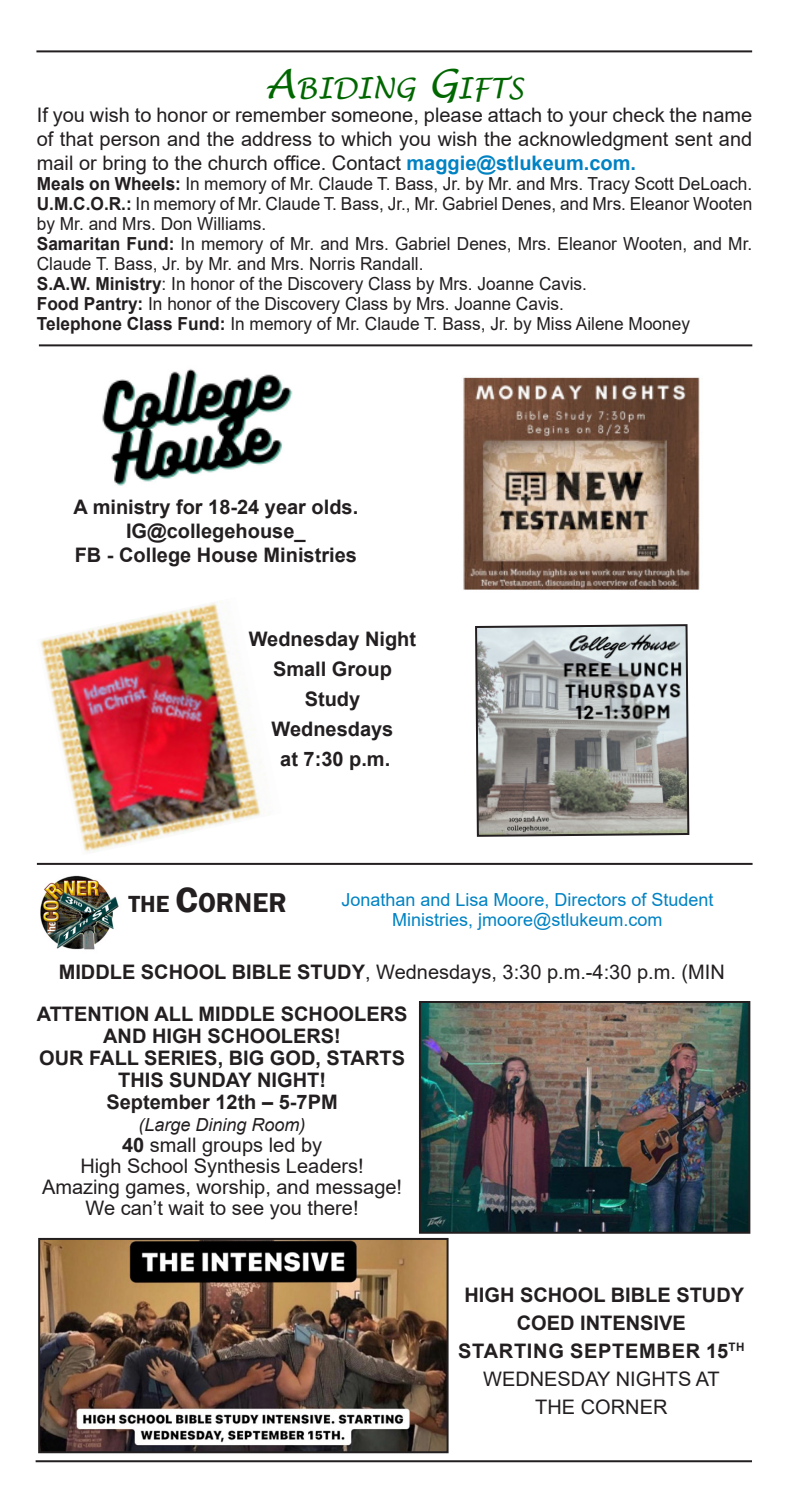
<style>
.page{position:relative;width:792px;height:1512px;background:#fff}
.page>*{position:absolute;margin:0;border:0;box-sizing:border-box;transform-origin:0 0}
.t1{font:italic 28px "Lucida Handwriting";color:#060}
.t2{font:600 28px "Franklin Gothic";color:#231f20}
.t3{font:20px/24px "Arial";color:#231f20;text-align:justify}
.t4{font:700 20px/22px "Arial";color:#231f20;text-align:center}
.t5{font:700 20px "Arial";letter-spacing:.035em;color:#231f20}
.t6{font:18px/20px "Arial";color:#231f20;scale:.96 1}
.t7{font:18px/20px "Arial";color:#0082c3;text-align:center}
.t8{font:italic 18px "Arial";color:#231f20}
.s1{font-size:40px}
.s2{font-weight:700;color:#0082c3}
.s3{font-weight:700}
.s4{font-size:24px}
.s5{font-size:36px}
</style>
<div class="page">
<hr style="left:36px;top:50px;width:716px;height:2px;background:#231f20">
<img style="left:40px;top:875px;width:79px;height:75px">
<hr style="left:39px;top:344px;width:713px;height:2px;background:#231f20">
<hr style="left:36px;top:1460px;width:716px;height:2px;background:#231f20">
<hr style="left:37px;top:863px;width:716px;height:2px;background:#231f20">
<svg style="left:475px;top:624px;width:215px;height:213px;background:#989a98"></svg>
<img style="left:41px;top:1241px;width:405px;height:209px">
<div style="left:38px;top:1238px;width:411px;height:215px;border:2px solid #231f20"></div>
<img style="left:102px;top:369px;width:191px;height:117px">
<img style="left:463px;top:377px;width:237px;height:213px">
<img style="left:40px;top:601px;width:223px;height:251px">
<img style="left:422px;top:1004px;width:325px;height:227px">
<div style="left:419px;top:1001px;width:331px;height:233px;border:2px solid #231f20"></div>
<p class="t1" style="left:266px;top:72px;width:260px"><span class="s1">A</span>biding <span class="s1">G</span>ifts</p>
<p class="t3" style="left:37px;top:103px;width:717px">If you wish to honor or remember someone, please attach to your check the name of that person and the address to which you wish the acknowledgment sent and mail or bring to the church office. Contact <span class="s2">maggie@stlukeum.com.</span></p>
<p class="t6" style="left:37px;top:174px;width:747px"><span class="s3">Meals on Wheels:</span> In memory of Mr. Claude T. Bass, Jr. by Mr. and Mrs. Tracy Scott DeLoach.</p>
<p class="t6" style="left:37px;top:194px;width:747px"><span class="s3">U.M.C.O.R.:</span> In memory of Mr. Claude T. Bass, Jr., Mr. Gabriel Denes, and Mrs. Eleanor Wooten by Mr. and Mrs. Don Williams.</p>
<p class="t6" style="left:37px;top:234px;width:747px"><span class="s3">Samaritan Fund:</span> In memory of Mr. and Mrs. Gabriel Denes, Mrs. Eleanor Wooten, and Mr.<br>Claude T. Bass, Jr. by Mr. and Mrs. Norris Randall.</p>
<p class="t6" style="left:37px;top:274px;width:575px"><span class="s3">S.A.W. Ministry</span>: In honor of the Discovery Class by Mrs. Joanne Cavis.</p>
<p class="t6" style="left:37px;top:294px;width:551px"><span class="s3">Food Pantry:</span> In honor of the Discovery Class by Mrs. Joanne Cavis.</p>
<p class="t6" style="left:37px;top:314px;width:682px"><span class="s3">Telephone Class Fund:</span> In memory of Mr. Claude T. Bass, Jr. by Miss Ailene Mooney</p>
<p class="t4" style="left:73px;top:496px;width:286px">A ministry for 18-24 year olds.</p>
<p class="t4" style="left:126px;top:520px;width:181px">IG@collegehouse_</p>
<p class="t4" style="left:75px;top:544px;width:284px">FB - College House Ministries</p>
<p class="t4" style="left:249px;top:628px;width:169px">Wednesday Night</p>
<p class="t4" style="left:273px;top:658px;width:120px">Small Group</p>
<p class="t4" style="left:305px;top:688px;width:57px">Study</p>
<p class="t4" style="left:272px;top:718px;width:123px">Wednesdays</p>
<p class="t4" style="left:280px;top:748px;width:112px">at 7:30 p.m.</p>
<p class="t2" style="left:128px;top:885px;width:160px"><span class="s4">THE</span> <span class="s5">C</span>ORNER</p>
<p class="t7" style="left:341px;top:889px;width:374px">Jonathan and Lisa Moore, Directors of Student<br>Ministries, jmoore@stlukeum.com</p>
<p class="t3" style="left:59px;top:960px;width:668px"><span class="s3">MIDDLE SCHOOL BIBLE STUDY</span>, Wednesdays, 3:30 p.m.-4:30 p.m. (MIN</p>
<p class="t4" style="left:37px;top:1003px;width:372px">ATTENTION ALL MIDDLE SCHOOLERS</p>
<p class="t4" style="left:103px;top:1025px;width:239px">AND HIGH SCHOOLERS!</p>
<p class="t4" style="left:39px;top:1047px;width:367px">OUR FALL SERIES, BIG GOD, STARTS<br>THIS SUNDAY NIGHT!</p>
<p class="t4" style="left:107px;top:1091px;width:233px">September 12th – 5-7PM</p>
<p class="t8" style="left:139px;top:1113px;width:169px">(Large Dining Room)</p>
<p class="t3" style="left:122px;top:1132px;width:202px"><span class="s3">40</span> small groups led by</p>
<p class="t3" style="left:80px;top:1153px;width:285px">High School Synthesis Leaders!</p>
<p class="t3" style="left:42px;top:1174px;width:362px">Amazing games, worship, and message!</p>
<p class="t3" style="left:86px;top:1195px;width:275px">We can’t wait to see you there!</p>
<p class="t4" style="left:464px;top:1284px;width:281px">HIGH SCHOOL BIBLE STUDY</p>
<p class="t4" style="left:517px;top:1312px;width:170px">COED INTENSIVE</p>
<p class="t5" style="left:458px;top:1337px;width:288px">STARTING SEPTEMBER 15<sup>TH</sup></p>
<p class="t3" style="left:483px;top:1367px;width:238px">WEDNESDAY NIGHTS AT</p>
<p class="t3" style="left:535px;top:1395px;width:134px">THE CORNER</p>
</div>
